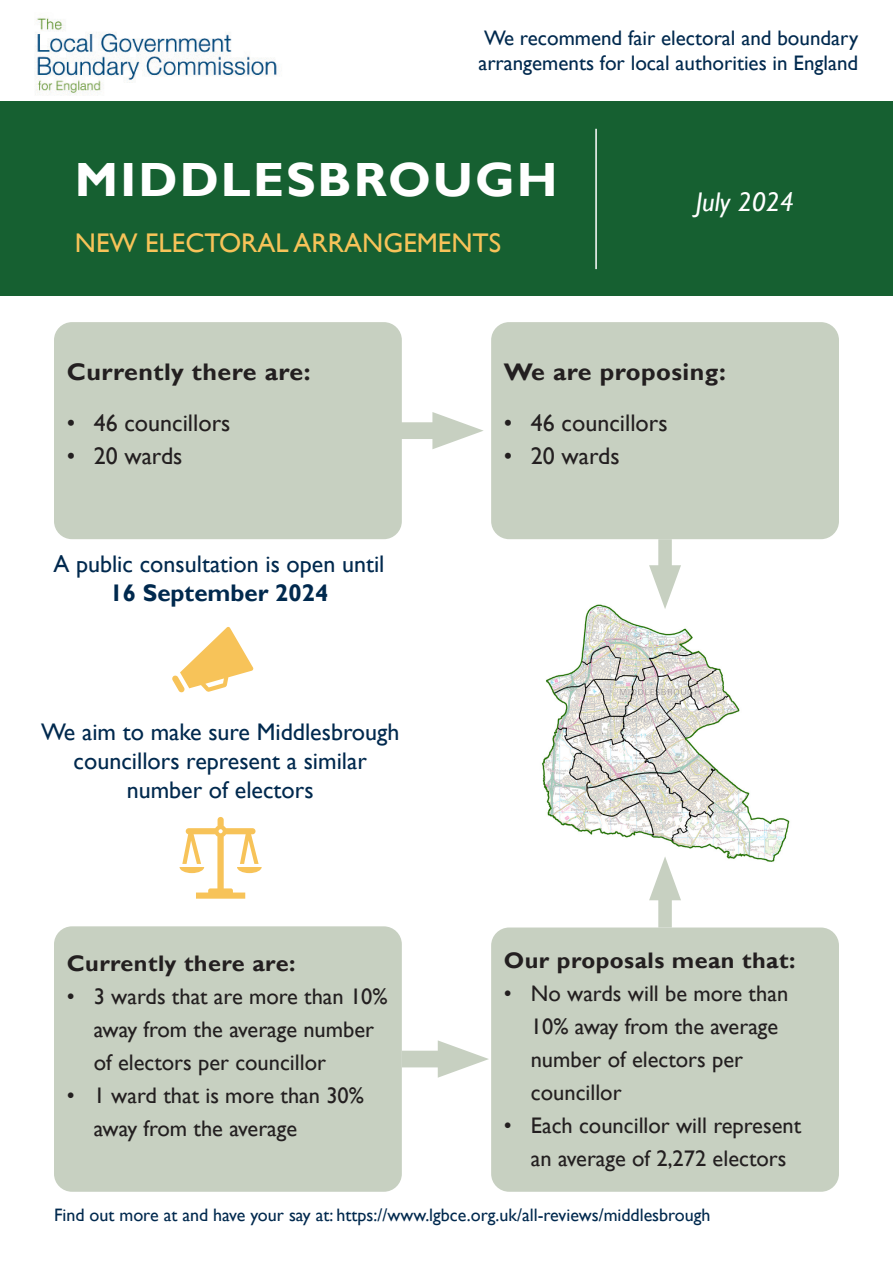
<style>
.page{position:relative;width:893px;height:1263px;background:#fff}
.page>*{position:absolute;margin:0;border:0;box-sizing:border-box;transform-origin:0 0}
.t1{font:700 48px "Gill Sans";letter-spacing:.04em;color:#fff}
.t2{font:27px "Gill Sans";color:#f7c359}
.t3{font:italic 27px "Gill Sans";color:#fff}
.t4{font:24px/28.8px "Gill Sans";color:#00294e;text-align:center}
.t5{font:24px "Gill Sans";color:#231f20}
.t6{font:700 24px "Gill Sans";letter-spacing:.02em;color:#231f20;scale:1.04 1}
.t7{font:22.5px/33px "Gill Sans";color:#231f20}
.t8{font:700 22.5px "Gill Sans";letter-spacing:.02em;color:#231f20;scale:1.04 1}
.t9{font:21px/25.2px "Gill Sans";color:#00294e}
.t10{font:18px "Gill Sans";color:#00294e}
.s1{font-weight:700}
</style>
<div class="page">
<img style="left:541px;top:604px;width:249px;height:258px">
<div style="left:54px;top:926px;width:348px;height:266px;background:#c7d0c1;border-radius:18px"></div>
<div style="left:54px;top:322px;width:348px;height:217px;background:#c7d0c1;border-radius:18px"></div>
<div style="left:491px;top:322px;width:348px;height:217px;background:#c7d0c1;border-radius:18px"></div>
<img style="left:29px;top:17px;width:257px;height:85px">
<div style="left:0;top:102px;width:893px;height:194px;background:#166031"></div>
<hr style="left:595px;top:129px;width:2px;height:140px;background:#fff">
<div style="left:658px;top:539px;width:14px;height:44px;background:#c7d0c1"></div>
<svg style="left:649px;top:565px;width:32px;height:44px"></svg>
<svg style="left:180px;top:817px;width:82px;height:82px"></svg>
<div style="left:396px;top:422px;width:57px;height:17px;background:#c7d0c1"></div>
<svg style="left:432px;top:412px;width:52px;height:37px"></svg>
<div style="left:402px;top:1051px;width:57px;height:16px;background:#c7d0c1"></div>
<svg style="left:438px;top:1040px;width:51px;height:38px"></svg>
<div style="left:491px;top:927px;width:348px;height:265px;background:#c7d0c1;border-radius:18px"></div>
<div style="left:658px;top:882px;width:14px;height:45px;background:#c7d0c1"></div>
<svg style="left:649px;top:856px;width:32px;height:44px"></svg>
<svg style="left:172px;top:627px;width:82px;height:66px"></svg>
<p class="t9" style="left:478px;top:25px;width:381px">We recommend fair electoral and boundary arrangements for local authorities in England</p>
<p class="t1" style="left:75px;top:151px;width:484px">MIDDLESBROUGH</p>
<p class="t2" style="left:75px;top:227px;width:428px">NEW ELECTORAL ARRANGEMENTS</p>
<p class="t3" style="left:696px;top:186px;width:100px">July 2024</p>
<p class="t6" style="left:67px;top:358px;width:236px">Currently there are:</p>
<p class="t5" style="left:67px;top:409px;width:165px">• 46 councillors</p>
<p class="t5" style="left:67px;top:442px;width:117px">• 20 wards</p>
<p class="t4" style="left:53px;top:550px;width:333px">A public consultation is open until<br><span class="s1">16 September 2024</span></p>
<p class="t4" style="left:41px;top:718px;width:360px">We aim to make sure Middlesbrough councillors represent a similar number of electors</p>
<p class="t8" style="left:67px;top:950px;width:221px">Currently there are:</p>
<p class="t7" style="left:94px;top:980px;width:295px;text-indent:-27px">• 3 wards that are more than 10% away from the average number of electors per councillor</p>
<p class="t7" style="left:94px;top:1079px;width:272px;text-indent:-27px">• 1 ward that is more than 30% away from the average</p>
<p class="t6" style="left:504px;top:358px;width:215px">We are proposing:</p>
<p class="t5" style="left:504px;top:409px;width:165px">• 46 councillors</p>
<p class="t5" style="left:504px;top:442px;width:117px">• 20 wards</p>
<p class="t8" style="left:504px;top:947px;width:282px">Our proposals mean that:</p>
<p class="t7" style="left:531px;top:978px;width:259px;text-indent:-27px">• No wards will be more than<br>10% away from the average number of electors per councillor</p>
<p class="t7" style="left:504px;top:1110px;width:299px;text-align:center">• Each councillor will represent an average of 2,272 electors</p>
<p class="t10" style="left:54px;top:1205px;width:658px">Find out more at and have your say at: https://www.lgbce.org.uk/all-reviews/middlesbrough</p>
</div>
